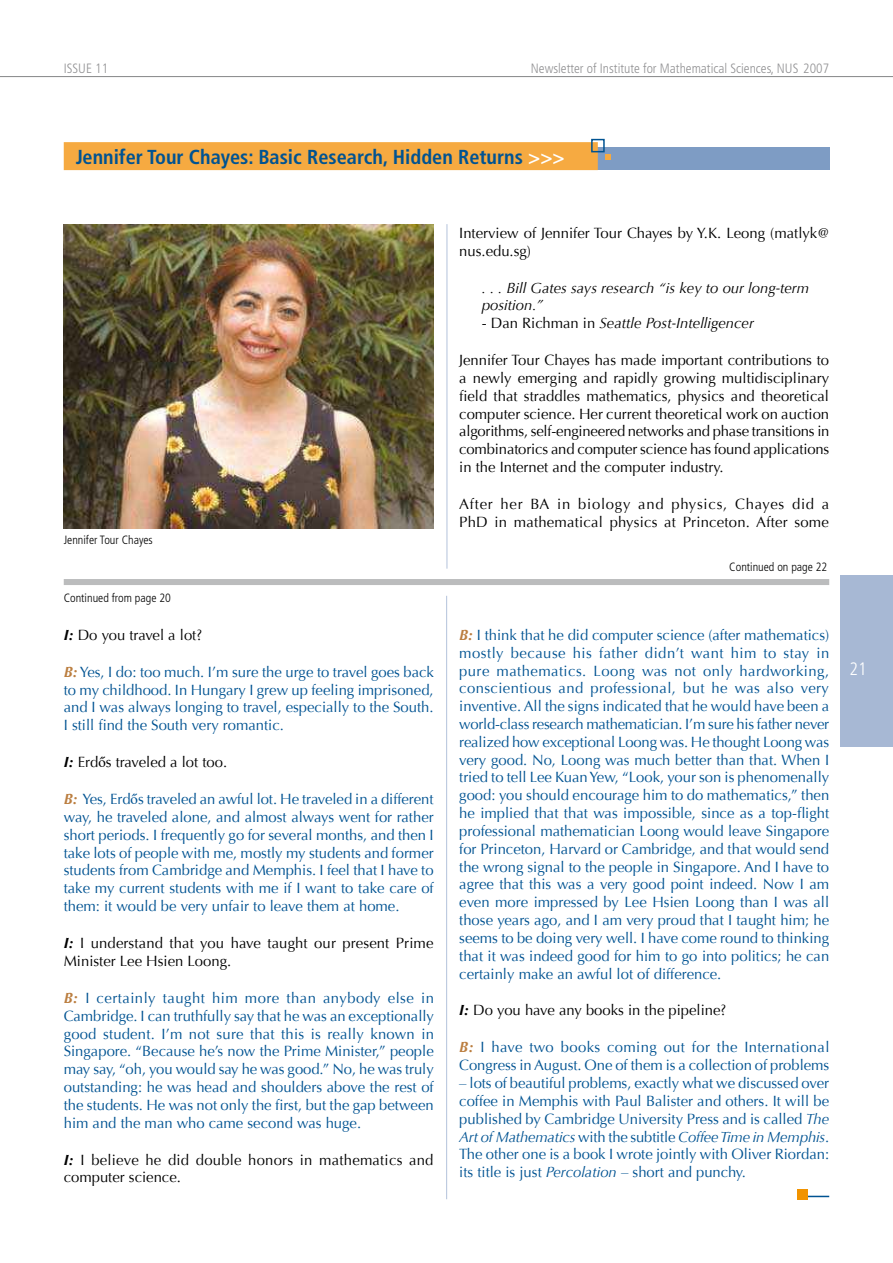
<style>
.page{position:relative;width:893px;height:1263px;background:#fff}
.page>*{position:absolute;margin:0;border:0;box-sizing:border-box;transform-origin:0 0}
.t1{font:700 condensed 20.25px "Frutiger LT Std";color:#005392}
.t2{font:300 condensed 18px "Frutiger LT Std";color:#fff}
.t3{font:14.85px/17.9px "Optima";color:#005392;text-align:justify}
.t4{font:14.85px/17.9px "Optima";color:#000}
.t5{font:italic 14.85px/17.9px "Optima";color:#000}
.t6{font:300 condensed 13.5px "Frutiger LT Std";color:#929294}
.t7{font:300 condensed 12px "Frutiger LT Std";color:#000}
.s1{color:#fff}
.s2{font-weight:700;font-style:italic}
.s3{font-weight:700;font-style:italic;color:#bb7e40}
.s4{font-family:"Times"}
.s5{font-style:normal}
.s6{font-style:italic}
</style>
<div class="page">
<hr style="left:0;top:76px;width:893px;height:1px;background:#868788">
<div style="left:840px;top:575px;width:53px;height:172px;background:#a7b8d4"></div>
<svg style="left:808px;top:1196px;width:21px;height:1px"></svg>
<div style="left:797px;top:1189px;width:11px;height:10px;background:#f19300"></div>
<div style="left:64px;top:579px;width:765px;height:6px;background:#bbbcbd"></div>
<div style="left:597px;top:148px;width:233px;height:22px;background:#7e9cc4"></div>
<div style="left:65px;top:143px;width:532px;height:26px;background:#f6aa41"></div>
<div style="left:64px;top:142px;width:534px;height:28px;border:2px solid #f6aa41"></div>
<div style="left:591px;top:139px;width:14px;height:13px;border:2px solid #005392"></div>
<svg style="left:605px;top:154px;width:6px;height:6px"></svg>
<img style="left:64px;top:224px;width:370px;height:305px">
<hr style="left:447px;top:224px;width:1px;height:345px;background:#b3c2db">
<hr style="left:446px;top:596px;width:1px;height:603px;background:#b3c2db">
<p class="t6" style="left:64px;top:63px;width:46px">ISSUE 11</p>
<p class="t6" style="left:531px;top:63px;width:300px">Newsletter of Institute for Mathematical Sciences, NUS 2007</p>
<h1 class="t1" style="left:76px;top:149px;width:490px">Jennifer Tour Chayes: Basic Research, Hidden Returns <span class="s1">&gt;&gt;&gt;</span></h1>
<p class="t7" style="left:64px;top:535px;width:91px">Jennifer Tour Chayes</p>
<p class="t7" style="left:64px;top:593px;width:109px">Continued from page 20</p>
<p class="t4" style="left:64px;top:626px;width:140px"><span class="s2">I:</span> Do you travel a lot?</p>
<p class="t3" style="left:64px;top:663px;width:372px"><span class="s3">B:</span> Yes, I do: too much. I’m sure the urge to travel goes back to my childhood. In Hungary I grew up feeling imprisoned, and I was always longing to travel, especially to the South.<br>I still find the South very romantic.</p>
<p class="t4" style="left:64px;top:753px;width:165px"><span class="s2">I:</span> Erd<span class="s4">ő</span>s traveled a lot too.</p>
<p class="t3" style="left:64px;top:790px;width:372px"><span class="s3">B:</span> Yes, Erd<span class="s4">ő</span>s traveled an awful lot. He traveled in a different way, he traveled alone, and almost always went for rather short periods. I frequently go for several months, and then I take lots of people with me, mostly my students and former students from Cambridge and Memphis. I feel that I have to take my current students with me if I want to take care of them: it would be very unfair to leave them at home.</p>
<p class="t4" style="left:64px;top:934px;width:371px"><span class="s2">I:</span> I understand that you have taught our present Prime<br>Minister Lee Hsien Loong.</p>
<p class="t3" style="left:64px;top:989px;width:372px"><span class="s3">B:</span> I certainly taught him more than anybody else in Cambridge. I can truthfully say that he was an exceptionally good student. I’m not sure that this is really known in Singapore. “Because he’s now the Prime Minister,” people may say, “oh, you would say he was good.” No, he was truly outstanding: he was head and shoulders above the rest of the students. He was not only the first, but the gap between him and the man who came second was huge.</p>
<p class="t4" style="left:64px;top:1151px;width:371px"><span class="s2">I:</span> I believe he did double honors in mathematics and computer science.</p>
<p class="t4" style="left:459px;top:224px;width:371px">Interview of Jennifer Tour Chayes by Y.K. Leong (matlyk@ nus.edu.sg)</p>
<p class="t5" style="left:482px;top:279px;width:329px">. . . Bill Gates says research “is key to our long-term position.”</p>
<p class="t5" style="left:482px;top:314px;width:274px"><span class="s5">- Dan Richman in</span> Seattle Post-Intelligencer</p>
<p class="t4" style="left:459px;top:351px;width:372px;text-align:justify">Jennifer Tour Chayes has made important contributions to a newly emerging and rapidly growing multidisciplinary field that straddles mathematics, physics and theoretical computer science. Her current theoretical work on auction algorithms, self-engineered networks and phase transitions in combinatorics and computer science has found applications in the Internet and the computer industry.</p>
<p class="t4" style="left:459px;top:495px;width:372px">After her BA in biology and physics, Chayes did a<br>PhD in mathematical physics at Princeton. After some</p>
<p class="t7" style="left:729px;top:562px;width:99px">Continued on page 22</p>
<p class="t3" style="left:459px;top:626px;width:372px"><span class="s3">B:</span> I think that he did computer science (after mathematics) mostly because his father didn’t want him to stay in pure mathematics. Loong was not only hardworking, conscientious and professional, but he was also very inventive. All the signs indicated that he would have been a world-class research mathematician. I’m sure his father never realized how exceptional Loong was. He thought Loong was very good. No, Loong was much better than that. When I tried to tell Lee Kuan Yew, “Look, your son is phenomenally good: you should encourage him to do mathematics,” then he implied that that was impossible, since as a top-flight professional mathematician Loong would leave Singapore for Princeton, Harvard or Cambridge, and that would send the wrong signal to the people in Singapore. And I have to agree that this was a very good point indeed. Now I am even more impressed by Lee Hsien Loong than I was all those years ago, and I am very proud that I taught him; he seems to be doing very well. I have come round to thinking that it was indeed good for him to go into politics; he can certainly make an awful lot of difference.</p>
<p class="t4" style="left:459px;top:1002px;width:269px"><span class="s2">I:</span> Do you have any books in the pipeline?</p>
<p class="t3" style="left:459px;top:1039px;width:372px"><span class="s3">B:</span> I have two books coming out for the International<br>Congress in August. One of them is a collection of problems</p>
<p class="t3" style="left:459px;top:1074px;width:371px">– lots of beautiful problems, exactly what we discussed over coffee in Memphis with Paul Balister and others. It will be published by Cambridge University Press and is called <span class="s6">The Art of Mathematics</span> with the subtitle <span class="s6">Coffee Time in Memphis</span>.<br>The other one is a book I wrote jointly with Oliver Riordan: its title is just <span class="s6">Percolation</span> – short and punchy.</p>
<p class="t2" style="left:849px;top:661px;width:19px">21</p>
</div>
